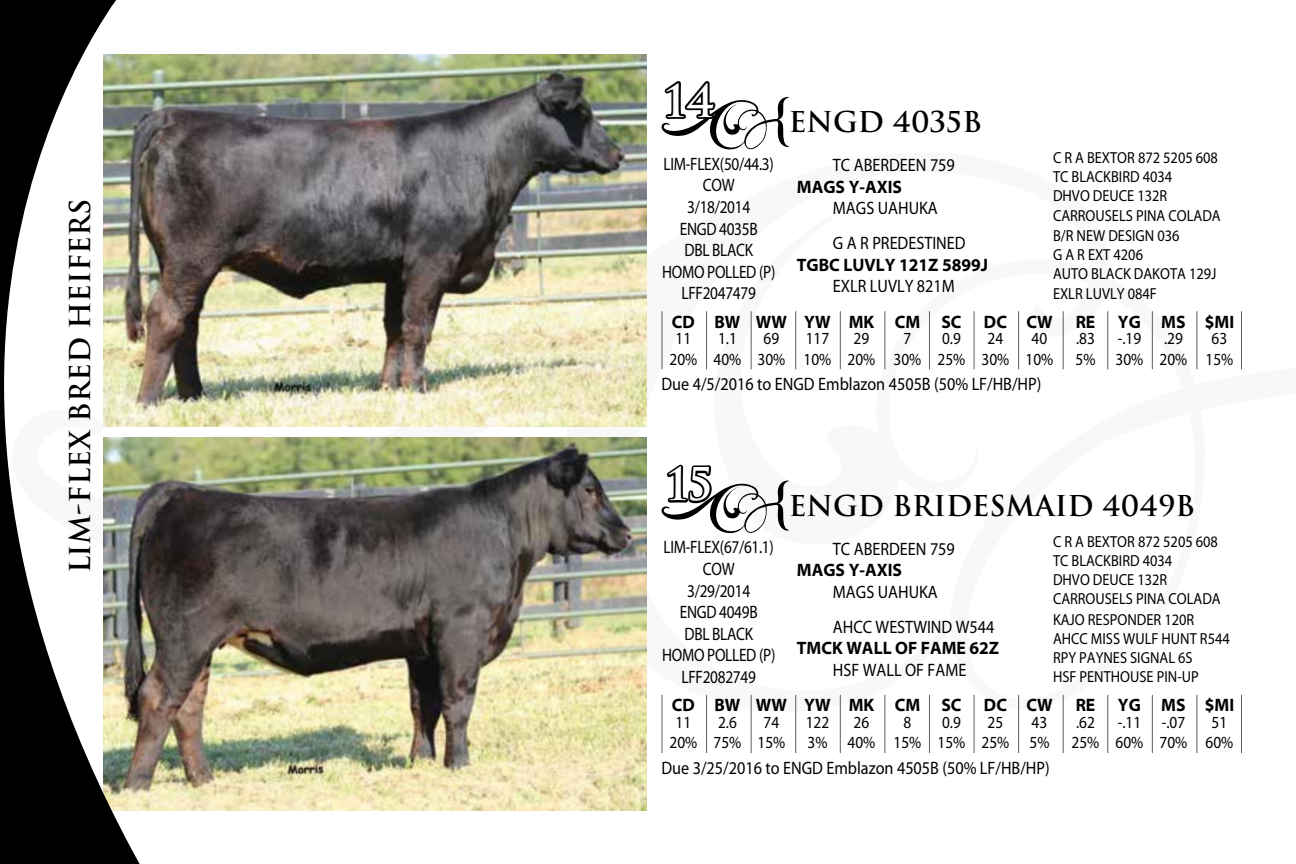
<style>
.page{position:relative;width:1296px;height:864px;background:#fff}
.page>*{position:absolute;margin:0;border:0;box-sizing:border-box;transform-origin:0 0}
.t1{font:700 44px "Trajan";color:#fff}
.t2{font:700 28px "Trajan";color:#000}
.t3{font:18px "Myriad MM 400 600";color:#000;scale:.9 1}
.t4{font:18px/21.6px "Myriad MM 400 600";letter-spacing:-.02em;color:#000;text-align:center;scale:.85 1}
.t5{font:18px "Myriad MM 700 700";color:#000;scale:.9 1}
.t6{font:17px "Myriad MM 400 600";color:#000;scale:.9 1}
.t7{font:16px/19.2px "Myriad MM 400 600";color:#000;scale:.9 1}
</style>
<div class="page">
<img style="left:150px;top:54px;width:496px;height:372px">
<img style="left:150px;top:438px;width:496px;height:372px">
<img style="left:0;top:0;width:150px;height:864px">
<svg style="left:661px;top:81px;width:128px;height:69px"></svg>
<hr style="left:662px;top:311px;width:1px;height:58px;background:#655858">
<hr style="left:706px;top:311px;width:1px;height:58px;background:#655858">
<hr style="left:751px;top:311px;width:1px;height:58px;background:#655858">
<hr style="left:795px;top:311px;width:1px;height:58px;background:#655858">
<hr style="left:840px;top:311px;width:1px;height:58px;background:#655858">
<hr style="left:884px;top:311px;width:1px;height:58px;background:#655858">
<hr style="left:929px;top:311px;width:1px;height:58px;background:#655858">
<hr style="left:974px;top:311px;width:1px;height:58px;background:#655858">
<hr style="left:1018px;top:311px;width:1px;height:58px;background:#655858">
<hr style="left:1063px;top:311px;width:1px;height:58px;background:#655858">
<hr style="left:1107px;top:311px;width:1px;height:58px;background:#655858">
<hr style="left:1152px;top:311px;width:1px;height:58px;background:#655858">
<hr style="left:1196px;top:311px;width:1px;height:58px;background:#655858">
<hr style="left:1241px;top:311px;width:1px;height:58px;background:#655858">
<svg style="left:661px;top:464px;width:128px;height:70px"></svg>
<hr style="left:662px;top:695px;width:1px;height:58px;background:#655858">
<hr style="left:706px;top:695px;width:1px;height:58px;background:#655858">
<hr style="left:751px;top:695px;width:1px;height:58px;background:#655858">
<hr style="left:795px;top:695px;width:1px;height:58px;background:#655858">
<hr style="left:840px;top:695px;width:1px;height:58px;background:#655858">
<hr style="left:884px;top:695px;width:1px;height:58px;background:#655858">
<hr style="left:929px;top:695px;width:1px;height:58px;background:#655858">
<hr style="left:974px;top:695px;width:1px;height:58px;background:#655858">
<hr style="left:1018px;top:695px;width:1px;height:58px;background:#655858">
<hr style="left:1063px;top:695px;width:1px;height:58px;background:#655858">
<hr style="left:1107px;top:695px;width:1px;height:58px;background:#655858">
<hr style="left:1152px;top:695px;width:1px;height:58px;background:#655858">
<hr style="left:1196px;top:695px;width:1px;height:58px;background:#655858">
<hr style="left:1241px;top:695px;width:1px;height:58px;background:#655858">
<h2 class="t2" style="left:62px;top:573px;width:376px;rotate:-90deg">Lim-Flex Bred Heifers</h2>
<h1 class="t1" style="left:665px;top:73px;width:52px">14</h1>
<h2 class="t2" style="left:789px;top:105px;width:195px">ENGD 4035B</h2>
<p class="t4" style="left:662px;top:154px;width:135px">LIM-FLEX(50/44.3)<br>COW<br>3/18/2014<br>ENGD 4035B<br>DBL BLACK<br>HOMO POLLED (P)<br>LFF2047479</p>
<p class="t3" style="left:833px;top:156px;width:137px">TC ABERDEEN 759</p>
<p class="t5" style="left:797px;top:178px;width:118px">MAGS Y-AXIS</p>
<p class="t3" style="left:833px;top:199px;width:118px">MAGS UAHUKA</p>
<p class="t3" style="left:833px;top:234px;width:149px">G A R PREDESTINED</p>
<p class="t5" style="left:797px;top:256px;width:214px">TGBC LUVLY 121Z 5899J</p>
<p class="t3" style="left:833px;top:277px;width:137px">EXLR LUVLY 821M</p>
<p class="t7" style="left:1053px;top:149px;width:188px">C R A BEXTOR 872 5205 608<br>TC BLACKBIRD 4034<br>DHVO DEUCE 132R<br>CARROUSELS PINA COLADA</p>
<p class="t7" style="left:1053px;top:227px;width:183px">B/R NEW DESIGN 036<br>G A R EXT 4206<br>AUTO BLACK DAKOTA 129J<br>EXLR LUVLY 084F</p>
<p class="t5" style="left:672px;top:313px;width:424px">CD BW WW YW MK CM SC DC CW</p>
<p class="t5" style="left:1076px;top:313px;width:23px">RE</p>
<p class="t5" style="left:1118px;top:313px;width:131px">YG MS $MI</p>
<p class="t6" style="left:676px;top:330px;width:19px">11</p>
<p class="t6" style="left:718px;top:330px;width:22px">1.1</p>
<p class="t6" style="left:764px;top:330px;width:19px">69</p>
<p class="t6" style="left:806px;top:330px;width:28px">117</p>
<p class="t6" style="left:854px;top:330px;width:19px">29</p>
<p class="t6" style="left:904px;top:330px;width:10px">7</p>
<p class="t6" style="left:942px;top:330px;width:22px">0.9</p>
<p class="t6" style="left:988px;top:330px;width:19px">24</p>
<p class="t6" style="left:1032px;top:330px;width:19px">40</p>
<p class="t6" style="left:1076px;top:330px;width:22px">.83</p>
<p class="t6" style="left:1118px;top:330px;width:28px">-.19</p>
<p class="t6" style="left:1164px;top:330px;width:22px">.29</p>
<p class="t6" style="left:1212px;top:330px;width:19px">63</p>
<p class="t6" style="left:670px;top:351px;width:428px">20% 40% 30% 10% 20% 30% 25% 30% 10%</p>
<p class="t6" style="left:1076px;top:351px;width:177px">5% 30% 20% 15%</p>
<p class="t3" style="left:662px;top:375px;width:424px">Due 4/5/2016 to ENGD Emblazon 4505B (50% LF/HB/HP)</p>
<h1 class="t1" style="left:667px;top:457px;width:48px">15</h1>
<p class="t4" style="left:662px;top:538px;width:135px">LIM-FLEX(67/61.1)<br>COW<br>3/29/2014<br>ENGD 4049B<br>DBL BLACK<br>HOMO POLLED (P)<br>LFF2082749</p>
<p class="t3" style="left:833px;top:540px;width:137px">TC ABERDEEN 759</p>
<h2 class="t2" style="left:789px;top:488px;width:408px">ENGD BRIDESMAID 4049B</h2>
<p class="t7" style="left:1053px;top:532px;width:188px">C R A BEXTOR 872 5205 608<br>TC BLACKBIRD 4034<br>DHVO DEUCE 132R<br>CARROUSELS PINA COLADA</p>
<p class="t5" style="left:797px;top:561px;width:118px">MAGS Y-AXIS</p>
<p class="t3" style="left:833px;top:583px;width:118px">MAGS UAHUKA</p>
<p class="t7" style="left:1053px;top:610px;width:198px">KAJO RESPONDER 120R<br>AHCC MISS WULF HUNT R544<br>RPY PAYNES SIGNAL 6S<br>HSF PENTHOUSE PIN-UP</p>
<p class="t3" style="left:833px;top:618px;width:181px">AHCC WESTWIND W544</p>
<p class="t5" style="left:797px;top:639px;width:226px">TMCK WALL OF FAME 62Z</p>
<p class="t3" style="left:833px;top:661px;width:150px">HSF WALL OF FAME</p>
<p class="t5" style="left:672px;top:697px;width:424px">CD BW WW YW MK CM SC DC CW</p>
<p class="t5" style="left:1076px;top:697px;width:23px">RE</p>
<p class="t5" style="left:1118px;top:697px;width:131px">YG MS $MI</p>
<p class="t6" style="left:676px;top:714px;width:19px">11</p>
<p class="t6" style="left:718px;top:714px;width:22px">2.6</p>
<p class="t6" style="left:764px;top:714px;width:19px">74</p>
<p class="t6" style="left:806px;top:714px;width:28px">122</p>
<p class="t6" style="left:854px;top:714px;width:19px">26</p>
<p class="t6" style="left:904px;top:714px;width:10px">8</p>
<p class="t6" style="left:942px;top:714px;width:22px">0.9</p>
<p class="t6" style="left:988px;top:714px;width:19px">25</p>
<p class="t6" style="left:1032px;top:714px;width:19px">43</p>
<p class="t6" style="left:1076px;top:714px;width:22px">.62</p>
<p class="t6" style="left:1118px;top:714px;width:77px">-.11 -.07</p>
<p class="t6" style="left:1212px;top:714px;width:19px">51</p>
<p class="t6" style="left:670px;top:734px;width:130px">20% 75% 15%</p>
<p class="t6" style="left:808px;top:734px;width:270px">3% 40% 15% 15% 25% 5%</p>
<p class="t6" style="left:1072px;top:734px;width:181px">25% 60% 70% 60%</p>
<p class="t3" style="left:662px;top:759px;width:433px">Due 3/25/2016 to ENGD Emblazon 4505B (50% LF/HB/HP)</p>
</div>
